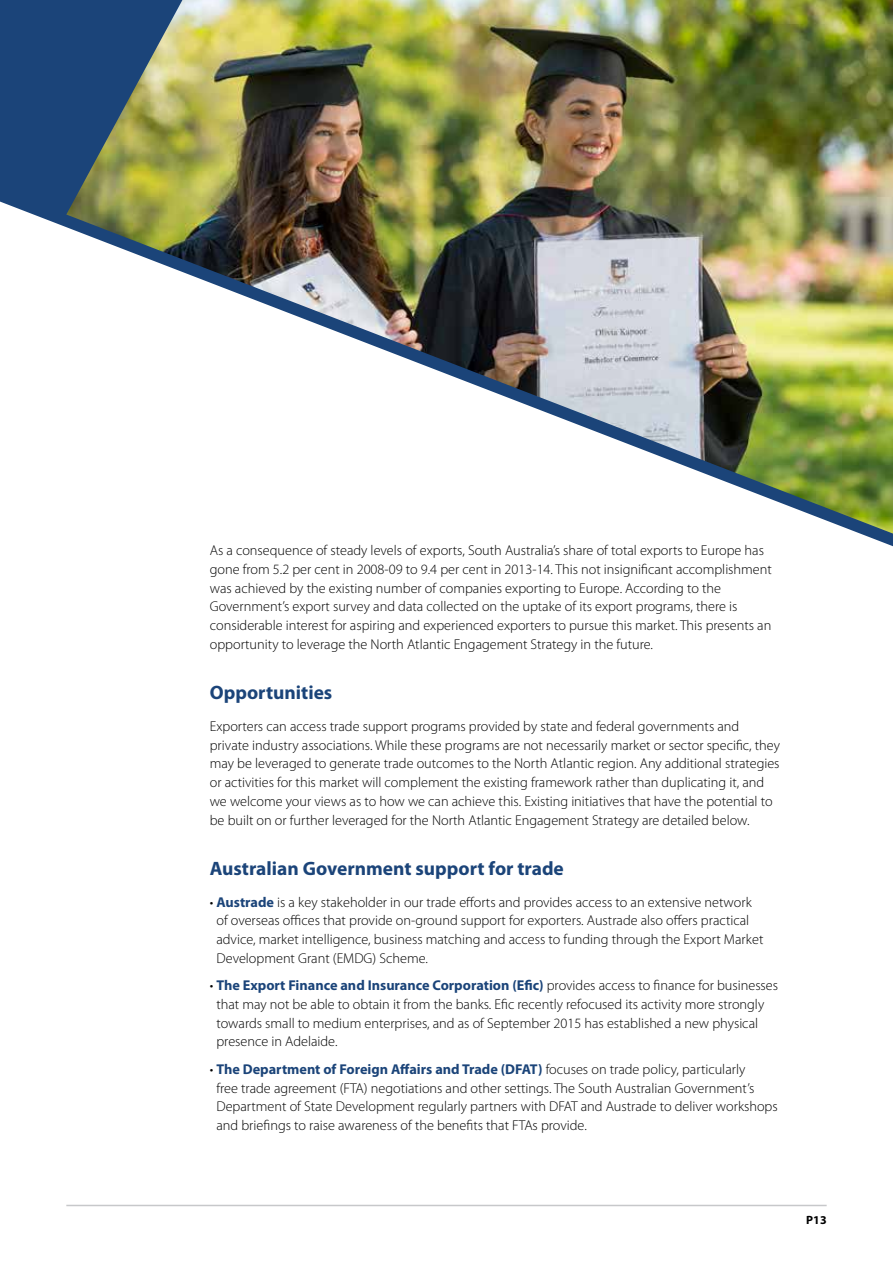
<style>
.page{position:relative;width:893px;height:1263px;background:#fff}
.page>*{position:absolute;margin:0;border:0;box-sizing:border-box;transform-origin:0 0}
.t1{font:700 19.35px "Myriad Pro";color:#1b4479}
.t2{font:300 14.25px/18.8px "Myriad Pro";color:#000}
.t3{font:700 12px "Myriad Pro";color:#000}
.s1{font-weight:700;color:#1b4479}
</style>
<div class="page">
<hr style="left:66px;top:1205px;width:761px;height:1px;background:#c7c8ca">
<svg style="left:0;top:0;width:893px;height:546px"></svg>
<img style="left:66px;top:0;width:827px;height:534px">
<p class="t2" style="left:210px;top:541px;width:564px">As a consequence of steady levels of exports, South Australia’s share of total exports to Europe has gone from 5.2 per cent in 2008-09 to 9.4 per cent in 2013-14. This not insignificant accomplishment was achieved by the existing number of companies exporting to Europe. According to the Government’s export survey and data collected on the uptake of its export programs, there is considerable interest for aspiring and experienced exporters to pursue this market. This presents an opportunity to leverage the North Atlantic Engagement Strategy in the future.</p>
<h1 class="t1" style="left:210px;top:680px;width:124px">Opportunities</h1>
<p class="t2" style="left:210px;top:717px;width:572px">Exporters can access trade support programs provided by state and federal governments and private industry associations. While these programs are not necessarily market or sector specific, they may be leveraged to generate trade outcomes to the North Atlantic region. Any additional strategies or activities for this market will complement the existing framework rather than duplicating it, and we welcome your views as to how we can achieve this. Existing initiatives that have the potential to be built on or further leveraged for the North Atlantic Engagement Strategy are detailed below.</p>
<h1 class="t1" style="left:210px;top:856px;width:356px">Australian Government support for trade</h1>
<p class="t2" style="left:216px;top:893px;width:548px;text-indent:-7px">• <span class="s1">Austrade</span> is a key stakeholder in our trade efforts and provides access to an extensive network of overseas offices that provide on-ground support for exporters. Austrade also offers practical advice, market intelligence, business matching and access to funding through the Export Market Development Grant (EMDG) Scheme.</p>
<p class="t2" style="left:216px;top:976px;width:563px;text-indent:-7px">• <span class="s1">The Export Finance and Insurance Corporation (Efic)</span> provides access to finance for businesses that may not be able to obtain it from the banks. Efic recently refocused its activity more strongly towards small to medium enterprises, and as of September 2015 has established a new physical presence in Adelaide.</p>
<p class="t2" style="left:216px;top:1060px;width:563px;text-indent:-7px">• <span class="s1">The Department of Foreign Affairs and Trade (DFAT)</span> focuses on trade policy, particularly<br>free trade agreement (FTA) negotiations and other settings. The South Australian Government’s Department of State Development regularly partners with DFAT and Austrade to deliver workshops and briefings to raise awareness of the benefits that FTAs provide.</p>
<p class="t3" style="left:806px;top:1212px;width:22px">P13</p>
</div>
